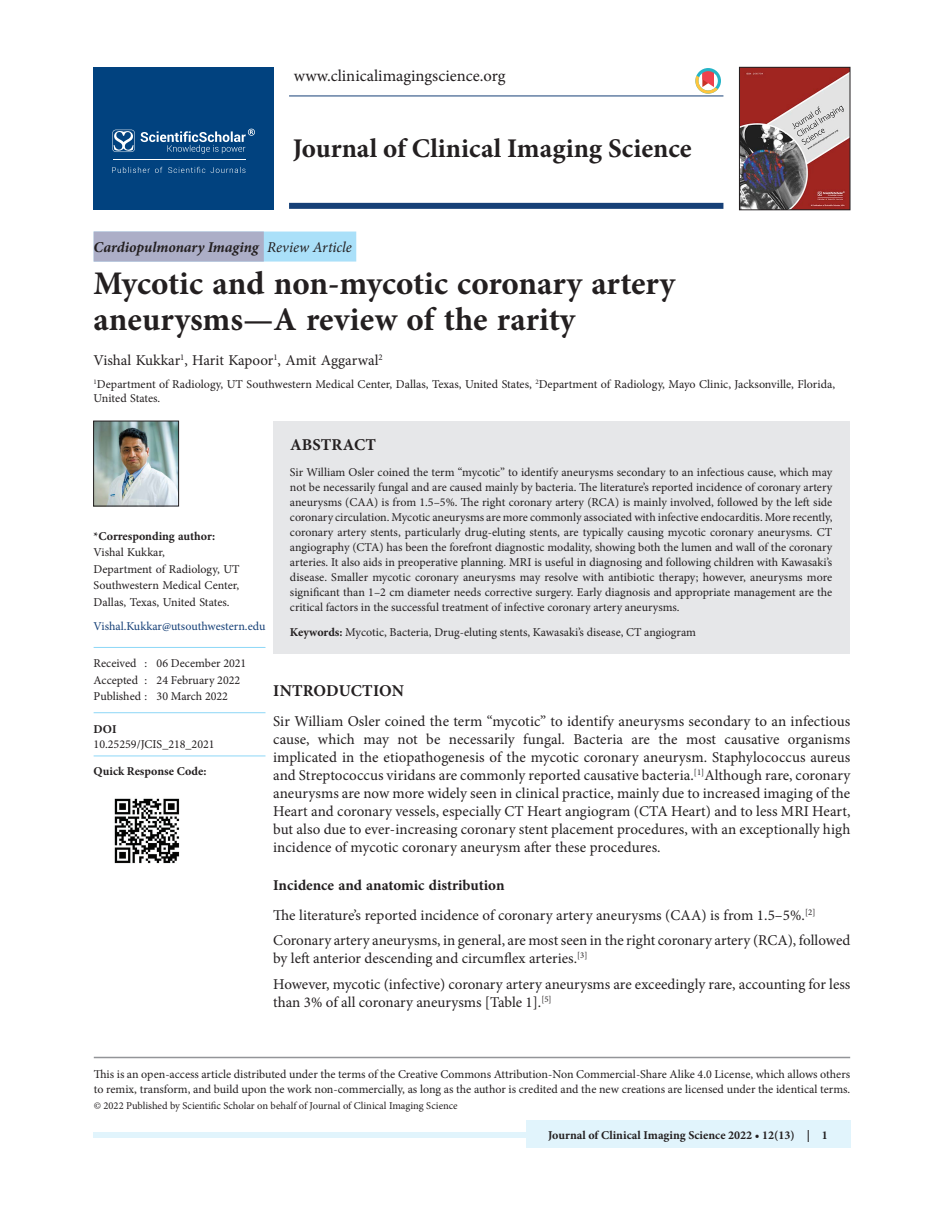
<style>
.page{position:relative;width:944px;height:1214px;background:#fff}
.page>*{position:absolute;margin:0;border:0;box-sizing:border-box;transform-origin:0 0}
.t1{font:700 33px/36px "Minion Pro";letter-spacing:-.005em;color:#231f20}
.t2{font:700 27px "Minion Pro";color:#231f20}
.t3{font:16.5px "Minion Pro";color:#231f20}
.t4{font:700 16.5px "Minion Pro";letter-spacing:.01em;color:#231f20}
.t5{font:15px/18px "Minion Pro";color:#231f20}
.t6{font:italic 700 15px "Minion Pro";letter-spacing:-.005em;color:#231f20}
.t7{font:12px/15px "Minion Pro";color:#231f20}
.t8{font:700 12px "Minion Pro";color:#231f20}
.t9{font:12px "Minion Pro";letter-spacing:-.005em;color:#164077}
.t10{font:10.5px "Minion Pro";color:#231f20}
.s1{font-weight:400}
.s2{font-weight:700}
</style>
<div class="page">
<img style="left:741px;top:69px;width:107px;height:139px">
<div style="left:739px;top:67px;width:111px;height:143px;border:1px solid #231f20"></div>
<hr style="left:94px;top:1056px;width:756px;height:2px;background:#939598">
<div style="left:94px;top:1132px;width:756px;height:5px;background:#e1f4fc"></div>
<div style="left:526px;top:1120px;width:324px;height:28px;background:#e1f4fc"></div>
<div style="left:93px;top:67px;width:180px;height:143px;background:#01427f"></div>
<svg style="left:112px;top:167px;width:133px;height:6px"></svg>
<svg style="left:112px;top:129px;width:143px;height:25px"></svg>
<hr style="left:113px;top:159px;width:132px;height:1px;background:#fff">
<hr style="left:289px;top:96px;width:434px;height:1px;background:#164077">
<div style="left:289px;top:203px;width:434px;height:6px;background:#164077"></div>
<div style="left:94px;top:231px;width:262px;height:30px;background:#aae0f9"></div>
<div style="left:94px;top:231px;width:170px;height:30px;background:#acaec7"></div>
<svg style="left:695px;top:68px;width:25px;height:26px"></svg>
<hr style="left:94px;top:647px;width:171px;height:1px;background:#8dd7f7">
<hr style="left:94px;top:712px;width:171px;height:1px;background:#8dd7f7">
<hr style="left:94px;top:755px;width:171px;height:1px;background:#8dd7f7">
<div style="left:273px;top:421px;width:577px;height:42px;background:#e6e7e9"></div>
<div style="left:273px;top:461px;width:577px;height:159px;background:#e6e7e9"></div>
<div style="left:273px;top:609px;width:577px;height:44px;background:#e6e7e9"></div>
<img style="left:95px;top:423px;width:82px;height:81px">
<div style="left:93px;top:421px;width:86px;height:85px;border:1px solid #231f20"></div>
<img style="left:114px;top:798px;width:66px;height:66px">
<h3 class="t3" style="left:294px;top:64px;width:213px">www.clinicalimagingscience.org</h3>
<h2 class="t2" style="left:293px;top:129px;width:400px">Journal of Clinical Imaging Science</h2>
<p class="t6" style="left:94px;top:236px;width:260px">Cardiopulmonary Imaging <span class="s1">Review Article</span></p>
<h1 class="t1" style="left:94px;top:264px;width:583px">Mycotic and non-mycotic coronary artery aneurysms—A review of the rarity</h1>
<p class="t5" style="left:94px;top:351px;width:290px">Vishal Kukkar<sup>1</sup>, Harit Kapoor<sup>1</sup>, Amit Aggarwal<sup>2</sup></p>
<p class="t7" style="left:94px;top:376px;width:743px;line-height:14.4px"><sup>1</sup>Department of Radiology, UT Southwestern Medical Center, Dallas, Texas, United States, <sup>2</sup>Department of Radiology, Mayo Clinic, Jacksonville, Florida,<br>United States.</p>
<h3 class="t4" style="left:290px;top:433px;width:87px">ABSTRACT</h3>
<p class="t7" style="left:290px;top:465px;width:544px;text-align:justify">Sir William Osler coined the term “mycotic” to identify aneurysms secondary to an infectious cause, which may not be necessarily fungal and are caused mainly by bacteria. The literature’s reported incidence of coronary artery aneurysms (CAA) is from 1.5–5%. The right coronary artery (RCA) is mainly involved, followed by the left side coronary circulation. Mycotic aneurysms are more commonly associated with infective endocarditis. More recently, coronary artery stents, particularly drug-eluting stents, are typically causing mycotic coronary aneurysms. CT angiography (CTA) has been the forefront diagnostic modality, showing both the lumen and wall of the coronary arteries. It also aids in preoperative planning. MRI is useful in diagnosing and following children with Kawasaki’s disease. Smaller mycotic coronary aneurysms may resolve with antibiotic therapy; however, aneurysms more significant than 1–2 cm diameter needs corrective surgery. Early diagnosis and appropriate management are the critical factors in the successful treatment of infective coronary artery aneurysms.</p>
<p class="t7" style="left:290px;top:624px;width:407px"><span class="s2">Keywords:</span> Mycotic, Bacteria, Drug-eluting stents, Kawasaki’s disease, CT angiogram</p>
<p class="t8" style="left:94px;top:527px;width:123px">*Corresponding author:</p>
<p class="t7" style="left:94px;top:544px;width:148px;line-height:16.5px">Vishal Kukkar,<br>Department of Radiology, UT<br>Southwestern Medical Center,<br>Dallas, Texas, United States.</p>
<p class="t9" style="left:94px;top:618px;width:173px">Vishal.Kukkar@utsouthwestern.edu</p>
<p class="t7" style="left:94px;top:655px;width:154px;line-height:16.5px">Received : 06 December 2021<br>Accepted : 24 February 2022<br>Published : 30 March 2022</p>
<p class="t8" style="left:94px;top:720px;width:24px">DOI</p>
<p class="t7" style="left:94px;top:736px;width:122px">10.25259/JCIS_218_2021</p>
<p class="t8" style="left:94px;top:762px;width:114px">Quick Response Code:</p>
<h3 class="t4" style="left:273px;top:679px;width:132px">INTRODUCTION</h3>
<p class="t5" style="left:273px;top:712px;width:578px;text-align:justify">Sir William Osler coined the term “mycotic” to identify aneurysms secondary to an infectious cause, which may not be necessarily fungal. Bacteria are the most causative organisms implicated in the etiopathogenesis of the mycotic coronary aneurysm. Staphylococcus aureus and Streptococcus viridans are commonly reported causative bacteria.<sup>[1]</sup>Although rare, coronary aneurysms are now more widely seen in clinical practice, mainly due to increased imaging of the Heart and coronary vessels, especially CT Heart angiogram (CTA Heart) and to less MRI Heart, but also due to ever-increasing coronary stent placement procedures, with an exceptionally high incidence of mycotic coronary aneurysm after these procedures.</p>
<p class="t5" style="left:273px;top:870px;width:543px;line-height:30px"><span class="s2">Incidence and anatomic distribution<br></span>The literature’s reported incidence of coronary artery aneurysms (CAA) is from 1.5–5%.<sup>[2]</sup></p>
<p class="t5" style="left:273px;top:931px;width:578px">Coronary artery aneurysms, in general, are most seen in the right coronary artery (RCA), followed by left anterior descending and circumflex arteries.<sup>[3]</sup></p>
<p class="t5" style="left:273px;top:975px;width:578px">However, mycotic (infective) coronary artery aneurysms are exceedingly rare, accounting for less than 3% of all coronary aneurysms [Table 1].<sup>[5]</sup></p>
<p class="t7" style="left:94px;top:1066px;width:758px">This is an open-access article distributed under the terms of the Creative Commons Attribution-Non Commercial-Share Alike 4.0 License, which allows others to remix, transform, and build upon the work non-commercially, as long as the author is credited and the new creations are licensed under the identical terms.</p>
<p class="t10" style="left:94px;top:1098px;width:365px">© 2022 Published by Scientific Scholar on behalf of Journal of Clinical Imaging Science</p>
<p class="t8" style="left:548px;top:1126px;width:281px">Journal of Clinical Imaging Science 2022 • 12(13) | 1</p>
</div>
